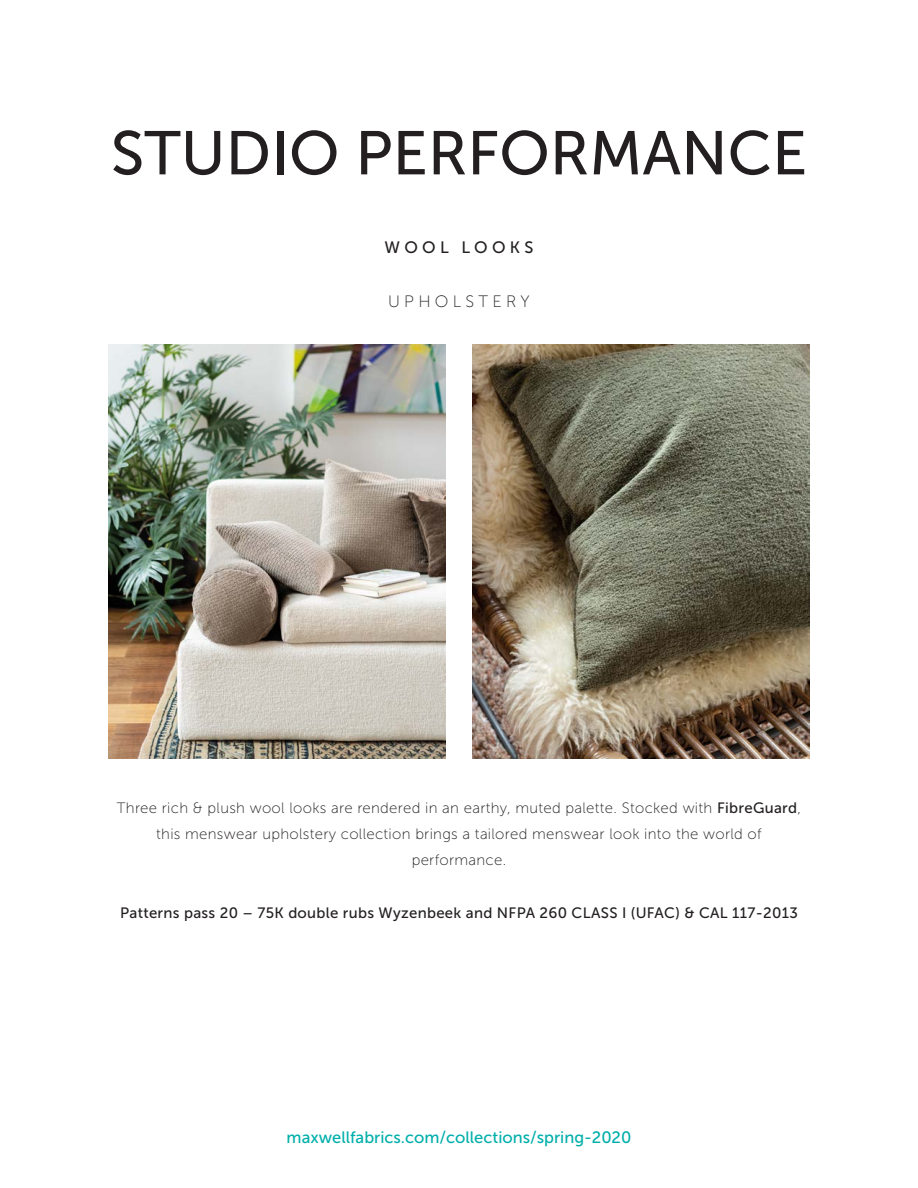
<style>
.page{position:relative;width:918px;height:1188px;background:#fff}
.page>*{position:absolute;margin:0;border:0;box-sizing:border-box;transform-origin:0 0}
.Headline_-_Align_Lef{font:61.5px "Museo Sans 500";color:#231f20}
.t1{font:16.5px "Museo Sans 500";color:#00afab}
.Subtitle{font:16.5px "Museo Sans 100";letter-spacing:.26em;color:#231f20}
.Subtitle-2{font:16.5px "Museo Sans 500";letter-spacing:.26em;color:#231f20}
.Body_Text{font:15px/26.4px "Museo Sans 100";letter-spacing:.02em;color:#231f20;text-align:center}
.Body_Text-2{font:15px "Museo Sans 500";letter-spacing:.02em;color:#231f20}
.s1{font-family:"Museo Sans 500"}
</style>
<div class="page">
<img style="left:108px;top:345px;width:338px;height:413px">
<img style="left:472px;top:345px;width:338px;height:413px">
<p class="Headline_-_Align_Lef" style="left:111px;top:120px;width:698px">STUDIO PERFORMANCE</p>
<p class="Subtitle-2" style="left:384px;top:238px;width:151px">WOOL LOOKS</p>
<p class="Subtitle" style="left:388px;top:293px;width:143px">UPHOLSTERY</p>
<p class="Body_Text" style="left:117px;top:794px;width:686px">Three rich &amp; plush wool looks are rendered in an earthy, muted palette. Stocked with <span class="s1">FibreGuard</span>, this menswear upholstery collection brings a tailored menswear look into the world of performance.</p>
<p class="Body_Text-2" style="left:120px;top:905px;width:679px">Patterns pass 20 – 75K double rubs Wyzenbeek and NFPA 260 CLASS I (UFAC) &amp; CAL 117-2013</p>
<p class="t1" style="left:287px;top:1128px;width:346px">maxwellfabrics.com/collections/spring-2020</p>
</div>
